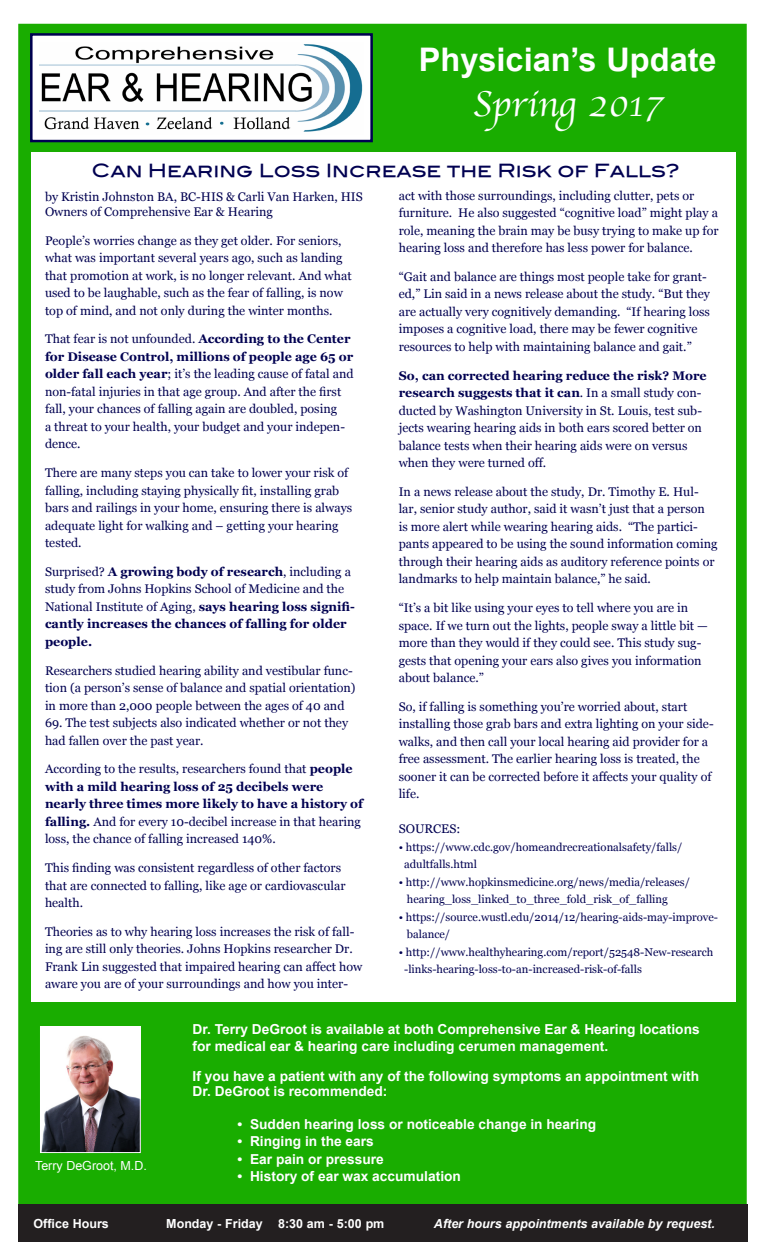
<style>
.page{position:relative;width:765px;height:1260px;background:#fff}
.page>*{position:absolute;margin:0;border:0;box-sizing:border-box;transform-origin:0 0}
.t1{font:37.5px "Apple Chancery";color:#fff}
.t2{font:700 32.5px "Arial";color:#fff}
.t3{font:18.12px "Blair Md ITCTT Medium";color:#000051}
.t4{font:700 13.75px "Arial";color:#fff}
.t5{font:12.5px/17.5px "Georgia";color:#000051}
.t6{font:700 12.5px/17.5px "Georgia";color:#000051}
.t7{font:italic 700 12.5px "Arial";color:#fff}
.t8{font:700 12.5px "Arial";color:#fff}
.t9{font:12.5px "Arial";color:#fff}
.t10{font:11.25px "Georgia";color:#000051}
.s1{font-weight:700}
.s2{font-weight:400}
</style>
<div class="page">
<div style="left:18px;top:24px;width:729px;height:1218px;background:#19ad00;border:1px solid #19ad00"></div>
<div style="left:31px;top:34px;width:341px;height:107px;background:#fff"></div>
<img style="left:40px;top:44px;width:323px;height:88px">
<div style="left:30px;top:33px;width:343px;height:109px;border:2px solid #000051"></div>
<div style="left:31px;top:152px;width:704px;height:1074px;background:#fff"></div>
<div style="left:28px;top:1003px;width:709px;height:228px;background:#19ad00"></div>
<img style="left:42px;top:1028px;width:97px;height:123px">
<div style="left:40px;top:1026px;width:101px;height:127px;border:1px solid #fff"></div>
<div style="left:18px;top:1205px;width:730px;height:37px;background:#231f20"></div>
<p class="t2" style="left:419px;top:38px;width:299px">Physician’s Update</p>
<p class="t1" style="left:472px;top:74px;width:192px">Spring 2017</p>
<p class="t3" style="left:91px;top:156px;width:589px">Can Hearing Loss Increase the Risk of Falls?</p>
<p class="t5" style="left:45px;top:187px;width:319px">by Kristin Johnston BA, BC-HIS &amp; Carli Van Harken, HIS</p>
<p class="t5" style="left:45px;top:202px;width:229px">Owners of Comprehensive Ear &amp; Hearing</p>
<p class="t5" style="left:45px;top:231px;width:308px">People’s worries change as they get older. For seniors, what was important several years ago, such as landing that promotion at work, is no longer relevant. And what used to be laughable, such as the fear of falling, is now top of mind, and not only during the winter months.</p>
<p class="t5" style="left:45px;top:330px;width:310px">That fear is not unfounded. <span class="s1">According to the Center for Disease Control, millions of people age 65 or older fall each year</span>; it’s the leading cause of fatal and non-fatal injuries in that age group. And after the first fall, your chances of falling again are doubled, posing<br>a threat to your health, your budget and your indepen&shy;dence.</p>
<p class="t5" style="left:45px;top:463px;width:309px">There are many steps you can take to lower your risk of falling, including staying physically fit, installing grab bars and railings in your home, ensuring there is always adequate light for walking and – getting your hearing tested.</p>
<p class="t6" style="left:45px;top:562px;width:311px"><span class="s2">Surprised?</span> A growing body of research<span class="s2">, including a study from Johns Hopkins School of Medicine and the National Institute of Aging,</span> says hearing loss signifi&shy;cantly increases the chances of falling for older people.</p>
<p class="t5" style="left:45px;top:661px;width:312px">Researchers studied hearing ability and vestibular func&shy;tion (a person’s sense of balance and spatial orientation) in more than 2,000 people between the ages of 40 and</p>
<p class="t5" style="left:45px;top:713px;width:305px">69. The test subjects also indicated whether or not they had fallen over the past year.</p>
<p class="t5" style="left:45px;top:760px;width:320px">According to the results, researchers found that <span class="s1">people with a mild hearing loss of 25 decibels were nearly three times more likely to have a history of falling.</span> And for every 10-decibel increase in that hearing loss, the chance of falling increased 140%.</p>
<p class="t5" style="left:45px;top:858px;width:302px">This finding was consistent regardless of other factors that are connected to falling, like age or cardiovascular health.</p>
<p class="t5" style="left:45px;top:922px;width:319px">Theories as to why hearing loss increases the risk of fall&shy;ing are still only theories. Johns Hopkins researcher Dr.<br>Frank Lin suggested that impaired hearing can affect how aware you are of your surroundings and how you inter-</p>
<p class="t5" style="left:399px;top:186px;width:321px">act with those surroundings, including clutter, pets or furniture. He also suggested “cognitive load” might play a role, meaning the brain may be busy trying to make up for hearing loss and therefore has less power for balance.</p>
<p class="t5" style="left:399px;top:267px;width:313px">“Gait and balance are things most people take for grant&shy;ed,” Lin said in a news release about the study. “But they are actually very cognitively demanding. “If hearing loss imposes a cognitive load, there may be fewer cognitive resources to help with maintaining balance and gait.”</p>
<p class="t5" style="left:399px;top:366px;width:310px"><span class="s1">So, can corrected hearing reduce the risk? More research suggests that it can</span>. In a small study con&shy;ducted by Washington University in St. Louis, test sub&shy;jects wearing hearing aids in both ears scored better on balance tests when their hearing aids were on versus when they were turned off.</p>
<p class="t5" style="left:399px;top:482px;width:320px">In a news release about the study, Dr. Timothy E. Hul&shy;lar, senior study author, said it wasn’t just that a person<br>is more alert while wearing hearing aids. “The partici&shy;pants appeared to be using the sound information coming through their hearing aids as auditory reference points or landmarks to help maintain balance,” he said.</p>
<p class="t5" style="left:399px;top:598px;width:311px">“It’s a bit like using your eyes to tell where you are in space. If we turn out the lights, people sway a little bit — more than they would if they could see. This study sug&shy;gests that opening your ears also gives you information about balance.”</p>
<p class="t5" style="left:399px;top:697px;width:316px">So, if falling is something you’re worried about, start installing those grab bars and extra lighting on your side&shy;walks, and then call your local hearing aid provider for a free assessment. The earlier hearing loss is treated, the sooner it can be corrected before it affects your quality of life.</p>
<p class="t5" style="left:399px;top:820px;width:63px">SOURCES:</p>
<p class="t10" style="left:399px;top:839px;width:285px">• https://www.cdc.gov/homeandrecreationalsafety/falls/</p>
<p class="t10" style="left:404px;top:856px;width:74px">adultfalls.html</p>
<p class="t10" style="left:399px;top:874px;width:293px">• http://www.hopkinsmedicine.org/news/media/releases/</p>
<p class="t10" style="left:407px;top:891px;width:263px">hearing_loss_linked_to_three_fold_risk_of_falling</p>
<p class="t10" style="left:399px;top:909px;width:321px">• https://source.wustl.edu/2014/12/hearing-aids-may-improve-</p>
<p class="t10" style="left:407px;top:926px;width:45px">balance/</p>
<p class="t10" style="left:399px;top:944px;width:316px">• http://www.healthyhearing.com/report/52548-New-research</p>
<p class="t10" style="left:404px;top:961px;width:239px">-links-hearing-loss-to-an-increased-risk-of-falls</p>
<p class="t9" style="left:35px;top:1157px;width:113px">Terry DeGroot, M.D.</p>
<p class="t4" style="left:193px;top:1020px;width:509px">Dr. Terry DeGroot is available at both Comprehensive Ear &amp; Hearing locations</p>
<p class="t4" style="left:193px;top:1037px;width:417px">for medical ear &amp; hearing care including cerumen management.</p>
<p class="t4" style="left:193px;top:1067px;width:508px">If you have a patient with any of the following symptoms an appointment with</p>
<p class="t4" style="left:193px;top:1082px;width:196px">Dr. DeGroot is recommended:</p>
<p class="t4" style="left:238px;top:1115px;width:360px">• Sudden hearing loss or noticeable change in hearing</p>
<p class="t4" style="left:238px;top:1132px;width:138px">• Ringing in the ears</p>
<p class="t4" style="left:238px;top:1150px;width:148px">• Ear pain or pressure</p>
<p class="t4" style="left:238px;top:1167px;width:225px">• History of ear wax accumulation</p>
<p class="t8" style="left:34px;top:1215px;width:77px">Office Hours</p>
<p class="t8" style="left:166px;top:1215px;width:220px">Monday - Friday 8:30 am - 5:00 pm</p>
<p class="t7" style="left:434px;top:1215px;width:282px">After hours appointments available by request.</p>
</div>
